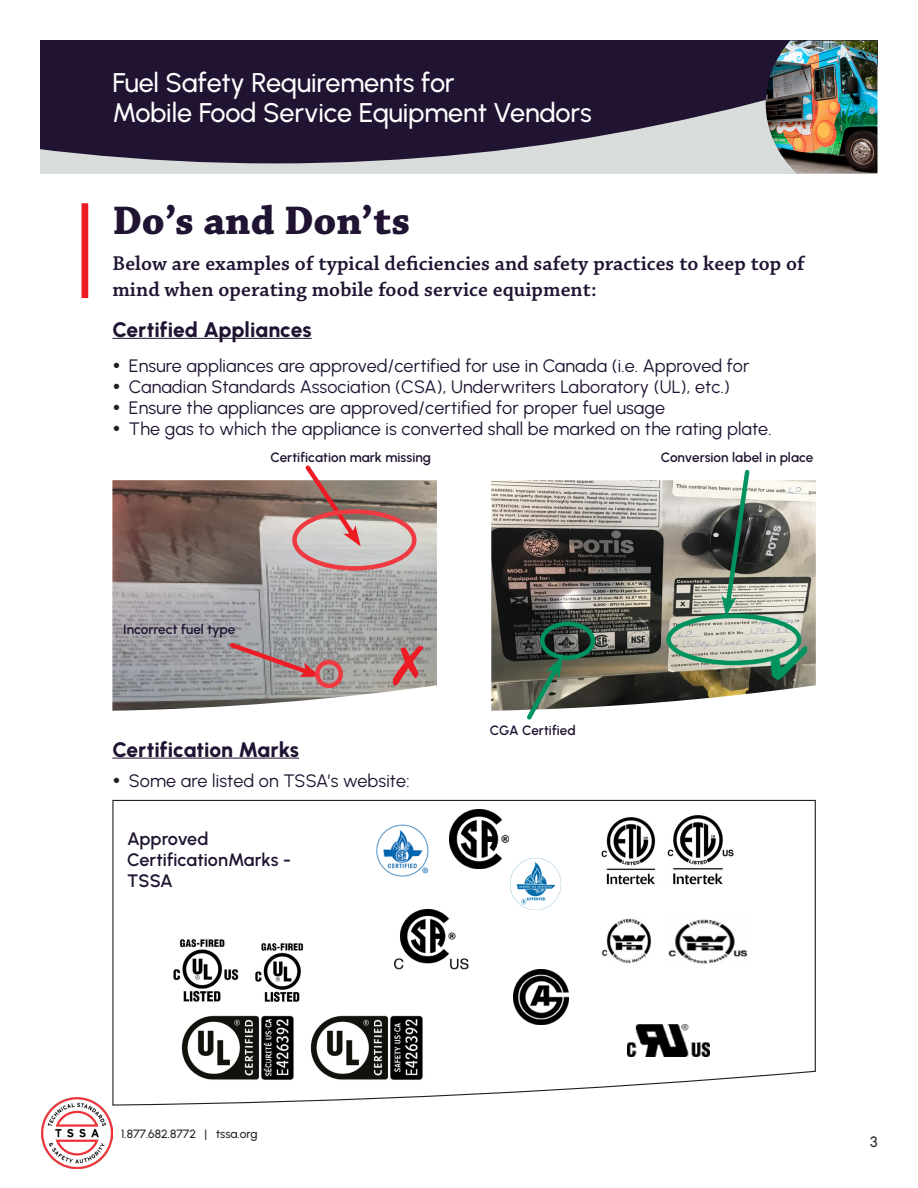
<style>
.page{position:relative;width:918px;height:1188px;background:#fff}
.page>*{position:absolute;margin:0;border:0;box-sizing:border-box;transform-origin:0 0}
.H2___Title{font:700 42px "Chaparral Pro";color:#201432}
.t1{font:500 27px/30px "Urbanist";letter-spacing:-.01em;color:#fff}
.P___Lead_In{font:600 21px/25.5px "Chaparral Pro";letter-spacing:.005em;color:#201432}
.P___Body{font:800 21px "Urbanist";letter-spacing:-.005em;color:#201432}
.P___Body-2{font:18px "Urbanist";letter-spacing:.005em;color:#201432}
.P___Body-3{font:600 18px/21px "Urbanist";color:#201432}
.t2{font:500 15px "Urbanist";color:#231f20}
.P___Body-4{font:600 13.5px "Urbanist";color:#201432}
.t3{font:13.5px "Arial";color:#231f20}
.t4{font:500 12px "Urbanist";color:#231f20}
</style>
<div class="page">
<img style="left:42px;top:1097px;width:70px;height:71px">
<div style="left:40px;top:40px;width:838px;height:134px;background:#d8dcdb"></div>
<svg style="left:40px;top:40px;width:838px;height:123px;background:#372d47"></svg>
<img style="left:766px;top:41px;width:111px;height:133px">
<div style="left:81px;top:203px;width:7px;height:95px;background:#ed1c24"></div>
<hr style="left:112px;top:758px;width:187px;height:1px;background:#201432">
<img style="left:491px;top:480px;width:325px;height:231px">
<img style="left:112px;top:480px;width:325px;height:231px">
<hr style="left:112px;top:338px;width:200px;height:1px;background:#201432">
<svg style="left:523px;top:657px;width:40px;height:63px;background:#6d806f"></svg>
<svg style="left:722px;top:469px;width:30px;height:146px;background:#6b8275"></svg>
<svg style="left:302px;top:465px;width:59px;height:81px"></svg>
<svg style="left:226px;top:639px;width:95px;height:39px;background:#a48c8e"></svg>
<div style="left:292px;top:509px;width:124px;height:62px;border:4px solid #ee3a41;border-radius:50%"></div>
<div style="left:315px;top:660px;width:28px;height:28px;border:4px solid #ee3a41;border-radius:50%"></div>
<div style="left:540px;top:622px;width:55px;height:38px;border:4px solid #00935f;border-radius:50%"></div>
<div style="left:666px;top:614px;width:135px;height:51px;border:4px solid #00935f;border-radius:50%"></div>
<svg style="left:112px;top:799px;width:704px;height:307px"></svg>
<svg style="left:393px;top:646px;width:31px;height:39px"></svg>
<svg style="left:771px;top:646px;width:36px;height:34px"></svg>
<h2 class="t1" style="left:112px;top:66px;width:481px">Fuel Safety Requirements for<br>Mobile Food Service Equipment Vendors</h2>
<h2 class="H2___Title" style="left:112px;top:196px;width:299px">Do’s and Don’ts</h2>
<p class="P___Lead_In" style="left:112px;top:252px;width:694px">Below are examples of typical deficiencies and safety practices to keep top of mind when operating mobile food service equipment:</p>
<p class="P___Body" style="left:112px;top:315px;width:201px">Certified Appliances</p>
<p class="P___Body-2" style="left:129px;top:354px;width:622px">Ensure appliances are approved/certified for use in Canada (i.e. Approved for</p>
<p class="P___Body-2" style="left:129px;top:375px;width:603px">Canadian Standards Association (CSA), Underwriters Laboratory (UL), etc.)</p>
<p class="P___Body-2" style="left:129px;top:396px;width:538px">Ensure the appliances are approved/certified for proper fuel usage</p>
<p class="P___Body-2" style="left:129px;top:417px;width:644px">The gas to which the appliance is converted shall be marked on the rating plate.</p>
<p class="P___Body-4" style="left:271px;top:448px;width:162px">Certification mark missing</p>
<p class="P___Body-4" style="left:123px;top:620px;width:114px">Incorrect fuel type</p>
<p class="P___Body" style="left:112px;top:735px;width:188px">Certification Marks</p>
<p class="P___Body-2" style="left:129px;top:769px;width:282px">Some are listed on TSSA’s website:</p>
<p class="P___Body-3" style="left:127px;top:827px;width:165px">Approved<br>CertificationMarks -<br>TSSA</p>
<p class="t3" style="left:203px;top:843px;width:89px">TSSA website:</p>
<p class="P___Body-4" style="left:490px;top:721px;width:88px">CGA Certified</p>
<p class="P___Body-4" style="left:661px;top:448px;width:154px">Conversion label in place</p>
<p class="t4" style="left:121px;top:1126px;width:138px">1.877.682.8772 | tssa.org</p>
<p class="t2" style="left:870px;top:1132px;width:9px">3</p>
</div>
